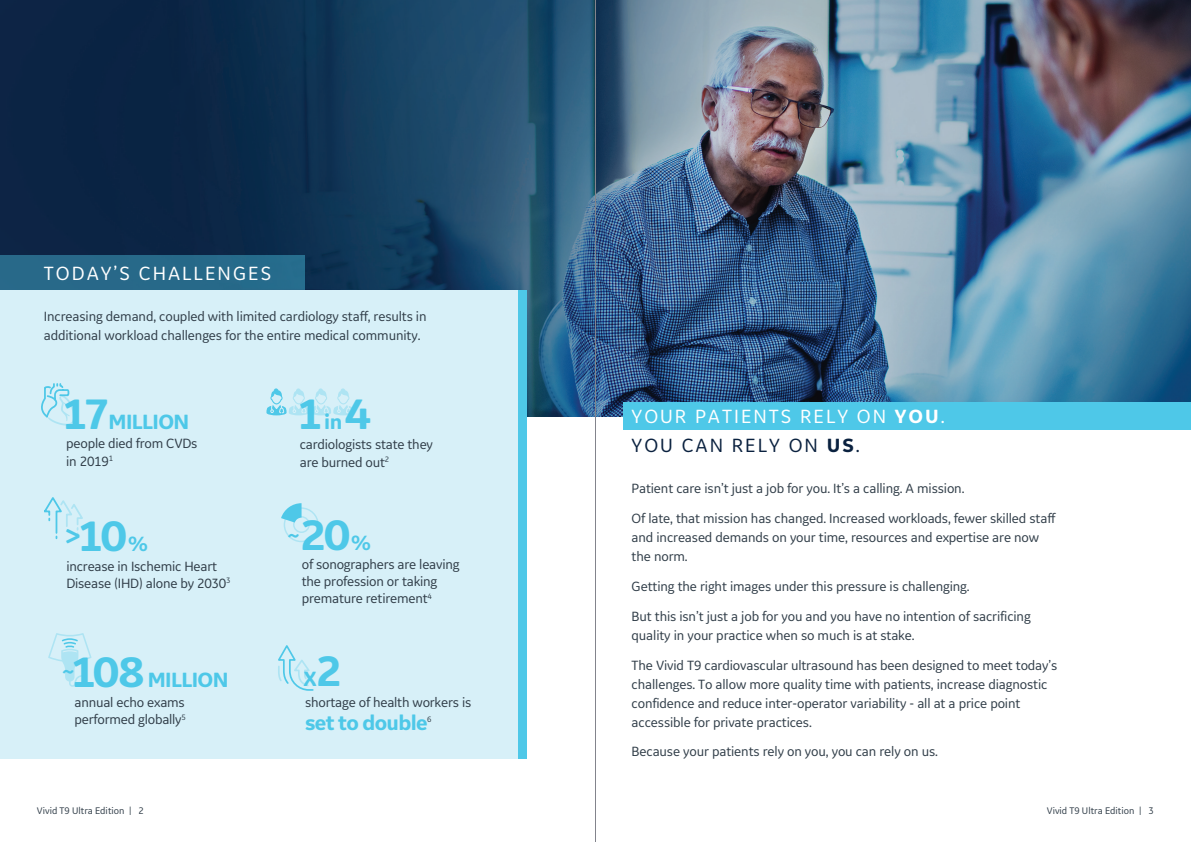
<style>
.page{position:relative;width:1191px;height:842px;background:#fff}
.page>*{position:absolute;margin:0;border:0;box-sizing:border-box;transform-origin:0 0}
.t1{font:700 44.5px "GE Inspira Sans";color:#4ec8e8}
.t2{font:700 21.6px "GE Inspira Sans";letter-spacing:-.03em;color:#4ec8e8}
.t3{font:20px/29px "GE Inspira Sans";letter-spacing:.1em;color:#fff}
.t4{font:14px/17.3px "GE Inspira Sans";letter-spacing:-.01em;color:#303d48}
.t5{font:10px "GE Inspira Sans";color:#303d48}
.t6{font:8.2px "GE Inspira Sans";color:#303d48}
.s1{font-size:44.5px}
.s2{font-size:21.6px}
.s3{font-size:32.4px}
.s4{font-weight:700}
.s5{color:#0a213f}
.s6{font-weight:700;color:#0a213f}
</style>
<div class="page">
<img style="left:0;top:0;width:1191px;height:416px">
<div style="left:0;top:255px;width:304px;height:41px;background:#276989"></div>
<div style="left:0;top:290px;width:526px;height:468px;background:#d7f0f8"></div>
<div style="left:623px;top:402px;width:568px;height:28px;background:#4ec8e8"></div>
<svg style="left:266px;top:388px;width:87px;height:27px"></svg>
<svg style="left:48px;top:633px;width:44px;height:54px"></svg>
<svg style="left:41px;top:383px;width:34px;height:43px"></svg>
<svg style="left:281px;top:503px;width:20px;height:19px"></svg>
<div style="left:284px;top:507px;width:35px;height:35px;border:1px solid #4ec8e8;border-radius:50%"></div>
<div style="left:293px;top:516px;width:17px;height:17px;border:1px solid #4ec8e8;border-radius:50%"></div>
<svg style="left:44px;top:497px;width:39px;height:43px"></svg>
<div style="left:518px;top:290px;width:8px;height:468px;background:#4ec8e8"></div>
<svg style="left:278px;top:645px;width:36px;height:46px"></svg>
<hr style="left:595px;top:0;width:1px;height:842px;background:#83848c">
<h3 class="t3" style="left:44px;top:258px;width:229px">TODAY’S CHALLENGES</h3>
<p class="t4" style="left:44px;top:306px;width:384px;line-height:19px">Increasing demand, coupled with limited cardiology staff, results in additional workload challenges for the entire medical community.</p>
<h2 class="t2" style="left:61px;top:409px;width:130px"><span class="s1">17</span> MILLION</h2>
<h1 class="t1" style="left:296px;top:386px;width:77px">1 <span class="s2">in</span> 4</h1>
<p class="t4" style="left:66px;top:435px;width:133px">people died from CVDs in 2019<sup>1</sup></p>
<p class="t4" style="left:300px;top:436px;width:135px">cardiologists state they are burned out<sup>2</sup></p>
<h1 class="t1" style="left:63px;top:508px;width:86px"><span class="s3">&gt;</span>10<span class="s2">%</span></h1>
<h2 class="t2" style="left:287px;top:525px;width:85px">~<span class="s1">20</span>%</h2>
<p class="t4" style="left:66px;top:557px;width:166px">increase in Ischemic Heart<br>Disease (IHD) alone by 2030<sup>3</sup></p>
<p class="t4" style="left:302px;top:555px;width:159px">of sonographers are leaving the profession or taking premature retirement<sup>4</sup></p>
<h2 class="t2" style="left:62px;top:666px;width:168px">~<span class="s1">108</span> MILLION</h2>
<h2 class="t2" style="left:303px;top:666px;width:40px">X<span class="s1">2</span></h2>
<p class="t4" style="left:75px;top:693px;width:113px">annual echo exams performed globally<sup>5</sup></p>
<p class="t4" style="left:305px;top:693px;width:168px">shortage of health workers is</p>
<h2 class="t2" style="left:305px;top:710px;width:124px">set to double</h2>
<p class="t6" style="left:427px;top:714px;width:6px">6</p>
<h3 class="t3" style="left:631px;top:401px;width:315px">YOUR PATIENTS RELY ON <span class="s4">YOU</span>.<br><span class="s5">YOU CAN RELY ON</span> <span class="s6">US</span><span class="s5">.</span></h3>
<p class="t4" style="left:631px;top:473px;width:425px;line-height:29.8px">Patient care isn’t just a job for you. It’s a calling. A mission.<br>Of late, that mission has changed. Increased workloads, fewer skilled staff</p>
<p class="t4" style="left:631px;top:528px;width:409px;line-height:19px">and increased demands on your time, resources and expertise are now the norm.</p>
<p class="t4" style="left:631px;top:571px;width:401px;line-height:29.8px">Getting the right images under this pressure is challenging.<br>But this isn’t just a job for you and you have no intention of sacrificing</p>
<p class="t4" style="left:631px;top:620px;width:427px;line-height:29.8px">quality in your practice when so much is at stake.<br>The Vivid T9 cardiovascular ultrasound has been designed to meet today’s</p>
<p class="t4" style="left:631px;top:674px;width:417px;line-height:19px">challenges. To allow more quality time with patients, increase diagnostic confidence and reduce inter-operator variability - all at a price point accessible for private practices.</p>
<p class="t4" style="left:631px;top:743px;width:308px">Because your patients rely on you, you can rely on us.</p>
<p class="t5" style="left:37px;top:804px;width:108px">Vivid T9 Ultra Edition | 2</p>
<p class="t5" style="left:1046px;top:804px;width:108px">Vivid T9 Ultra Edition | 3</p>
</div>
